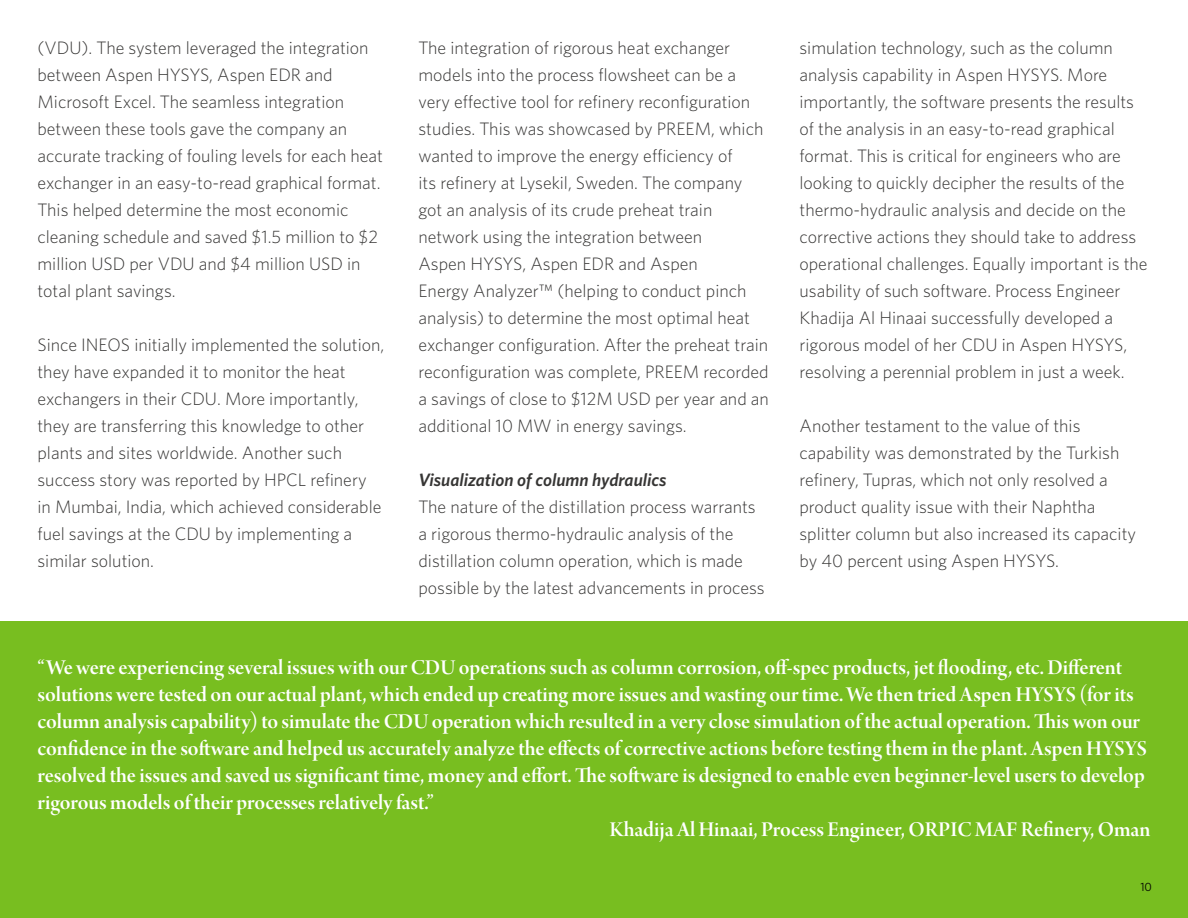
<style>
.page{position:relative;width:1188px;height:918px;background:#fff}
.page>*{position:absolute;margin:0;border:0;box-sizing:border-box;transform-origin:0 0}
.t1{font:22.5px "Arno Pro Smbd Display";letter-spacing:-.005em;color:#fff}
.t2{font:300 18px/27px "Whitney";color:#363534}
.t3{font:italic 600 18px "Whitney";color:#363534}
.t4{font:12px "Whitney";color:#000}
</style>
<div class="page">
<div style="left:0;top:621px;width:1188px;height:297px;background:#78be20"></div>
<p class="t2" style="left:38px;top:34px;width:347px">(VDU). The system leveraged the integration between Aspen HYSYS, Aspen EDR and Microsoft Excel. The seamless integration between these tools gave the company an accurate tracking of fouling levels for each heat exchanger in an easy-to-read graphical format.<br>This helped determine the most economic cleaning schedule and saved $1.5 million to $2 million USD per VDU and $4 million USD in total plant savings.</p>
<p class="t2" style="left:38px;top:331px;width:348px">Since INEOS initially implemented the solution, they have expanded it to monitor the heat exchangers in their CDU. More importantly, they are transferring this knowledge to other plants and sites worldwide. Another such success story was reported by HPCL refinery in Mumbai, India, which achieved considerable fuel savings at the CDU by implementing a similar solution.</p>
<p class="t2" style="left:419px;top:34px;width:352px">The integration of rigorous heat exchanger models into the process flowsheet can be a very effective tool for refinery reconfiguration studies. This was showcased by PREEM, which wanted to improve the energy efficiency of<br>its refinery at Lysekil, Sweden. The company got an analysis of its crude preheat train network using the integration between<br>Aspen HYSYS, Aspen EDR and Aspen<br>Energy Analyzer™ (helping to conduct pinch analysis) to determine the most optimal heat exchanger configuration. After the preheat train reconfiguration was complete, PREEM recorded a savings of close to $12M USD per year and an additional 10 MW in energy savings.</p>
<p class="t3" style="left:419px;top:468px;width:249px">Visualization of column hydraulics</p>
<p class="t2" style="left:419px;top:493px;width:348px">The nature of the distillation process warrants a rigorous thermo-hydraulic analysis of the distillation column operation, which is made possible by the latest advancements in process</p>
<p class="t2" style="left:800px;top:34px;width:350px">simulation technology, such as the column analysis capability in Aspen HYSYS. More importantly, the software presents the results of the analysis in an easy-to-read graphical format. This is critical for engineers who are looking to quickly decipher the results of the thermo-hydraulic analysis and decide on the corrective actions they should take to address operational challenges. Equally important is the usability of such software. Process Engineer Khadija Al Hinaai successfully developed a rigorous model of her CDU in Aspen HYSYS, resolving a perennial problem in just a week.</p>
<p class="t2" style="left:800px;top:412px;width:338px">Another testament to the value of this capability was demonstrated by the Turkish refinery, Tupras, which not only resolved a product quality issue with their Naphtha splitter column but also increased its capacity by 40 percent using Aspen HYSYS.</p>
<p class="t1" style="left:38px;top:655px;width:1086px">“We were experiencing several issues with our CDU operations such as column corrosion, off-spec products, jet flooding, etc. Different</p>
<p class="t1" style="left:38px;top:682px;width:1098px">solutions were tested on our actual plant, which ended up creating more issues and wasting our time. We then tried Aspen HYSYS (for its</p>
<p class="t1" style="left:38px;top:709px;width:1104px">column analysis capability) to simulate the CDU operation which resulted in a very close simulation of the actual operation. This won our</p>
<p class="t1" style="left:38px;top:736px;width:1111px">confidence in the software and helped us accurately analyze the effects of corrective actions before testing them in the plant. Aspen HYSYS</p>
<p class="t1" style="left:38px;top:763px;width:1109px">resolved the issues and saved us significant time, money and effort. The software is designed to enable even beginner-level users to develop</p>
<p class="t1" style="left:38px;top:790px;width:398px">rigorous models of their processes relatively fast.”</p>
<p class="t1" style="left:610px;top:817px;width:542px">Khadija Al Hinaai, Process Engineer, ORPIC MAF Refinery, Oman</p>
<p class="t4" style="left:1140px;top:879px;width:13px">10</p>
</div>
